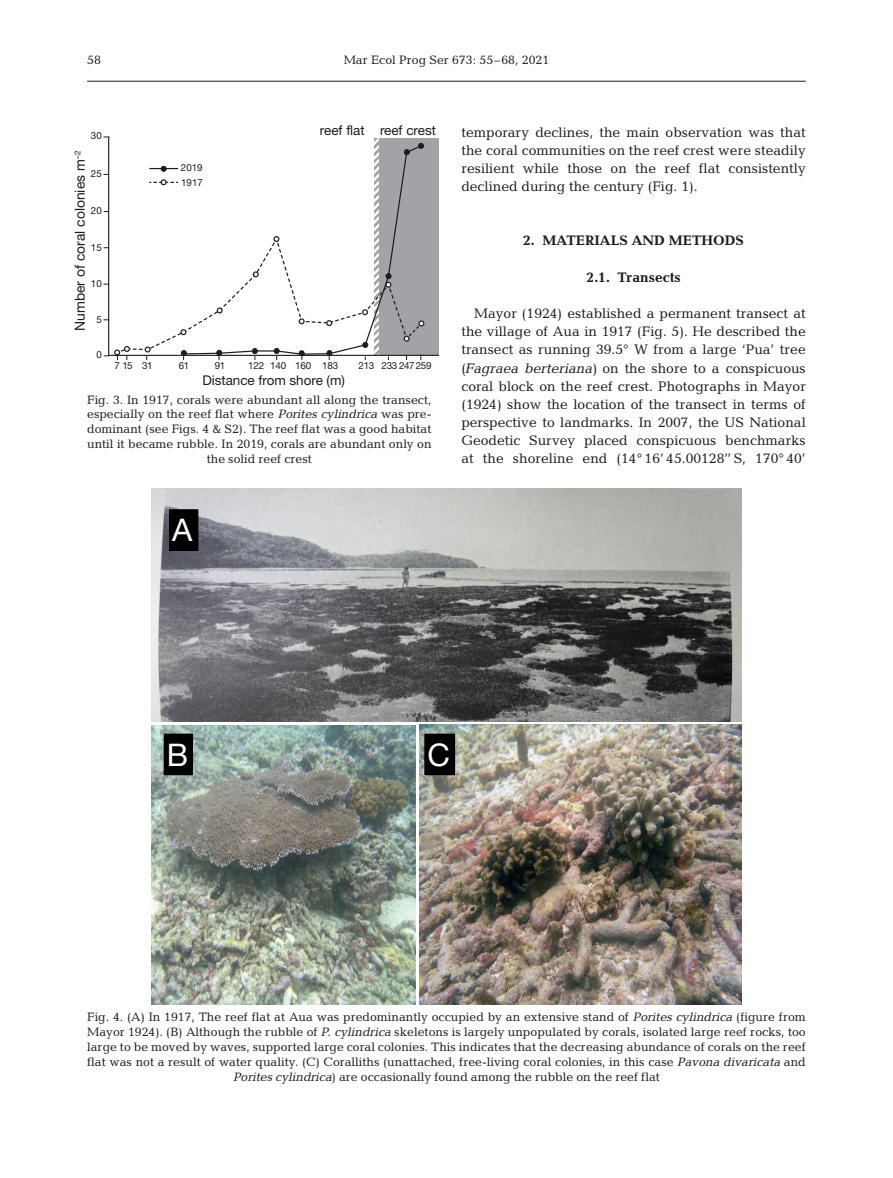
<style>
.page{position:relative;width:893px;height:1178px;background:#fff}
.page>*{position:absolute;margin:0;border:0;box-sizing:border-box;transform-origin:0 0}
.t1{font:31.2px "Helvetica Neue";color:#fff}
.t2{font:13.95px/18.1px "Candida Pro";color:#1b1c20;text-align:justify}
.t3{font:700 13.95px "Candida Pro";color:#1b1c20}
.t4{font:13.8px "Helvetica Neue";color:#1b1c20}
.t5{font:13.35px "Helvetica Neue";color:#1b1c20}
.t6{font:12.3px/14.7px "Candida Pro";color:#1b1c20;text-align:center}
.t7{font:9.75px "Helvetica Neue";letter-spacing:-.01em;color:#1b1c20}
.s1{font-family:"Oblique Straight Plain"}
</style>
<div class="page">
<hr style="left:87px;top:81px;width:719px;height:1px;background:#1b1c20">
<div style="left:424px;top:138px;width:15px;height:218px;background:#a3a3a7"></div>
<svg style="left:104px;top:136px;width:320px;height:225px"></svg>
<img style="left:152px;top:725px;width:264px;height:279px">
<img style="left:152px;top:488px;width:589px;height:234px">
<img style="left:420px;top:725px;width:321px;height:279px">
<div style="left:425px;top:734px;width:30px;height:41px;background:#020102"></div>
<div style="left:164px;top:734px;width:29px;height:41px;background:#020102"></div>
<div style="left:170px;top:510px;width:28px;height:40px;background:#020102"></div>
<div style="left:169px;top:509px;width:29px;height:41px;border:1px solid #020102"></div>
<p class="t6" style="left:87px;top:54px;width:15px">58</p>
<p class="t6" style="left:344px;top:53px;width:207px">Mar Ecol Prog Ser 673: 55–68, 2021</p>
<p class="t7" style="left:91px;top:132px;width:12px">30</p>
<p class="t4" style="left:75px;top:331px;width:181px;rotate:-90deg">Number of coral colonies m<sup>–2</sup></p>
<p class="t7" style="left:91px;top:170px;width:12px">25</p>
<p class="t7" style="left:91px;top:207px;width:12px">20</p>
<p class="t7" style="left:91px;top:244px;width:12px">15</p>
<p class="t7" style="left:91px;top:280px;width:12px">10</p>
<p class="t7" style="left:96px;top:316px;width:7px">5</p>
<p class="t7" style="left:96px;top:351px;width:7px">0</p>
<p class="t7" style="left:181px;top:164px;width:23px">2019</p>
<p class="t7" style="left:181px;top:179px;width:23px">1917</p>
<p class="t5" style="left:320px;top:126px;width:46px">reef flat</p>
<p class="t5" style="left:380px;top:126px;width:57px">reef crest</p>
<p class="t7" style="left:179px;top:362px;width:12px">61</p>
<p class="t7" style="left:295px;top:362px;width:18px">160</p>
<p class="t7" style="left:115px;top:362px;width:39px">7 15 31</p>
<p class="t7" style="left:215px;top:362px;width:12px">91</p>
<p class="t7" style="left:248px;top:362px;width:40px">122 140</p>
<p class="t7" style="left:322px;top:362px;width:18px">183</p>
<p class="t7" style="left:359px;top:362px;width:75px">213 233 247259</p>
<p class="t5" style="left:202px;top:376px;width:144px">Distance from shore (m)</p>
<p class="t6" style="left:87px;top:393px;width:346px">Fig. 3. In 1917, corals were abundant all along the transect, especially on the reef flat where <span class="s1">Porites cylindrica</span> was pre&shy;dominant (see Figs. 4 &amp; S2). The reef flat was a good habitat until it became rubble. In 2019, corals are abundant only on the solid reef crest</p>
<h1 class="t1" style="left:172px;top:519px;width:22px">A</h1>
<p class="t2" style="left:461px;top:124px;width:346px">temporary declines, the main observation was that the coral communities on the reef crest were steadily resilient while those on the reef flat consistently declined during the century (Fig. 1).</p>
<p class="t3" style="left:523px;top:236px;width:223px">2. MATERIALS AND METHODS</p>
<p class="t3" style="left:587px;top:272px;width:95px">2.1. Transects</p>
<p class="t2" style="left:461px;top:306px;width:346px;text-indent:13px">Mayor (1924) established a permanent transect at the village of Aua in 1917 (Fig. 5). He described the transect as running 39.5° W from a large ‘Pua’ tree <span class="s1">(Fagraea berteriana)</span> on the shore to a conspicuous coral block on the reef crest. Photographs in Mayor (1924) show the location of the transect in terms of perspective to landmarks. In 2007, the US National Geodetic Survey placed conspicuous benchmarks at the shoreline end (14° 16’ 45.00128’’ S, 170° 40’</p>
<h1 class="t1" style="left:167px;top:744px;width:23px">B</h1>
<h1 class="t1" style="left:428px;top:744px;width:24px">C</h1>
<p class="t6" style="left:87px;top:1011px;width:720px">Fig. 4. (A) In 1917, The reef flat at Aua was predominantly occupied by an extensive stand of <span class="s1">Porites cylindrica</span> (figure from Mayor 1924). (B) Although the rubble of <span class="s1">P. cylindrica</span> skeletons is largely unpopulated by corals, isolated large reef rocks, too large to be moved by waves, supported large coral colonies. This indicates that the decreasing abundance of corals on the reef flat was not a result of water quality. (C) Coralliths (unattached, free-living coral colonies, in this case <span class="s1">Pavona divaricata</span> and <span class="s1">Porites cylindrica</span>) are occasionally found among the rubble on the reef flat</p>
</div>
